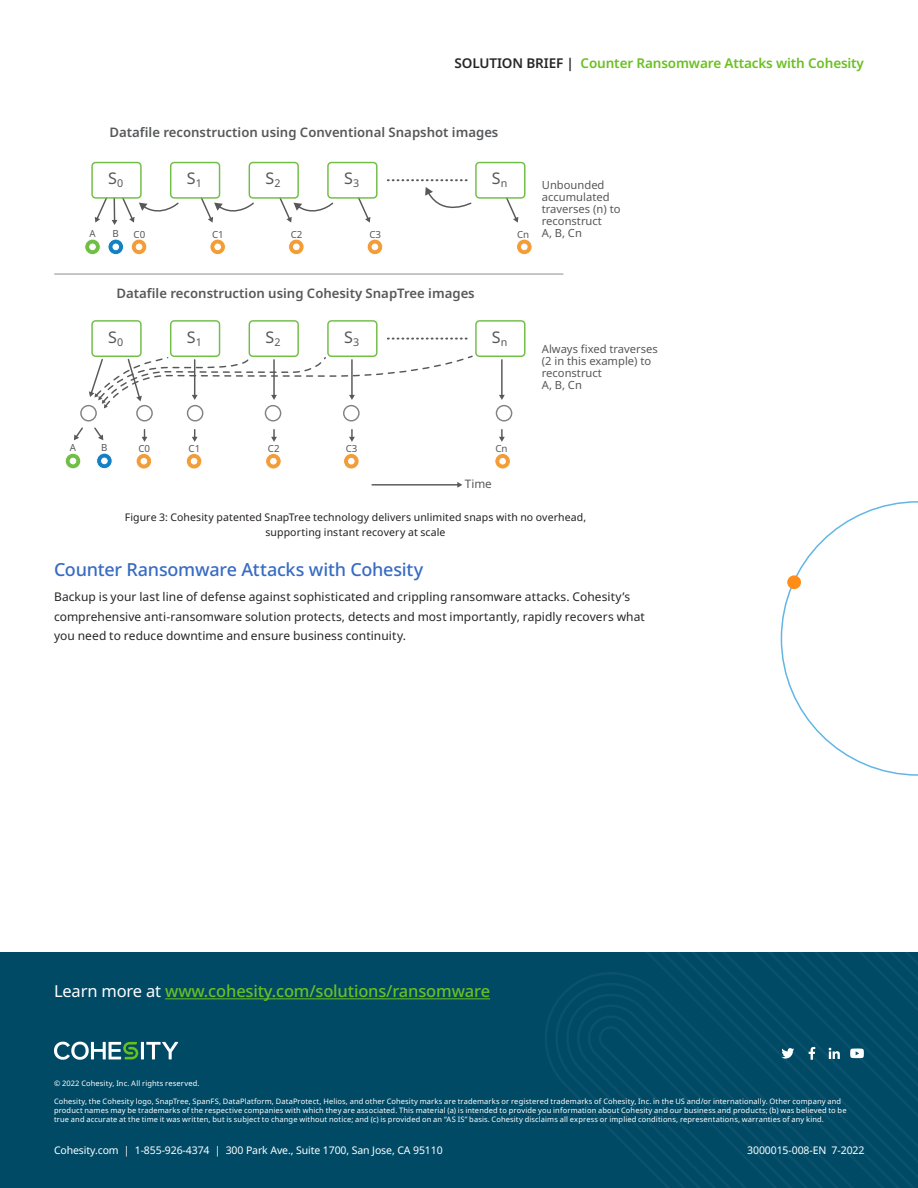
<style>
.page{position:relative;width:918px;height:1188px;background:#fff}
.page>*{position:absolute;margin:0;border:0;box-sizing:border-box;transform-origin:0 0}
.Subtitle_1{font:500 18px "Noto Sans";letter-spacing:-.015em;color:#376bc3}
.t1{font:500 16.5px "Noto Sans";letter-spacing:-.01em;color:#6ac020}
.t2{font:16.05px "Noto Sans";color:#57585a}
.t3{font:600 13.5px "Noto Sans";letter-spacing:-.01em;color:#6ac020}
.t4{font:600 13.2px "Noto Sans";color:#57585a}
.Body{font:12px/19.5px "Noto Sans";letter-spacing:.005em;color:#282526}
.t5{font:11.7px "Noto Sans";color:#57585a}
.t6{font:11.25px/11.9px "Noto Sans";color:#57585a}
.Figure_Caption{font:10.5px/15px "Noto Sans";letter-spacing:.01em;color:#231f20;text-align:center}
.t7{font:10.5px "Noto Sans";letter-spacing:-.01em;color:#fff}
.t8{font:9.75px "Noto Sans";color:#57585a}
.t9{font:7.5px/9px "Noto Sans";letter-spacing:.015em;color:#fff}
.s1{color:#282526}
.s2{font-weight:400;color:#fff}
</style>
<div class="page">
<div style="left:0;top:952px;width:918px;height:236px;background:#004a66"></div>
<svg style="left:545px;top:973px;width:78px;height:170px"></svg>
<svg style="left:623px;top:952px;width:295px;height:236px"></svg>
<hr style="left:141px;top:1042px;width:3px;height:17px;background:#fff">
<svg style="left:146px;top:1042px;width:32px;height:17px"></svg>
<svg style="left:54px;top:1042px;width:84px;height:18px"></svg>
<svg style="left:751px;top:952px;width:167px;height:218px"></svg>
<hr style="left:165px;top:998px;width:325px;height:1px;background:#6ac020">
<hr style="left:55px;top:273px;width:508px;height:2px;background:#6c6d70">
<div style="left:80px;top:405px;width:17px;height:17px;border:1px solid #808285;border-radius:50%"></div>
<div style="left:136px;top:405px;width:17px;height:17px;border:1px solid #808285;border-radius:50%"></div>
<div style="left:187px;top:405px;width:16px;height:17px;border:1px solid #808285;border-radius:50%"></div>
<div style="left:265px;top:405px;width:16px;height:17px;border:1px solid #808285;border-radius:50%"></div>
<div style="left:343px;top:405px;width:17px;height:17px;border:1px solid #808285;border-radius:50%"></div>
<div style="left:496px;top:405px;width:16px;height:17px;border:1px solid #808285;border-radius:50%"></div>
<svg style="left:84px;top:239px;width:17px;height:16px"></svg>
<svg style="left:65px;top:453px;width:16px;height:16px"></svg>
<svg style="left:131px;top:239px;width:16px;height:16px"></svg>
<svg style="left:108px;top:239px;width:16px;height:16px"></svg>
<svg style="left:136px;top:454px;width:16px;height:15px"></svg>
<svg style="left:96px;top:453px;width:17px;height:16px"></svg>
<svg style="left:74px;top:427px;width:9px;height:13px"></svg>
<svg style="left:94px;top:427px;width:9px;height:13px"></svg>
<svg style="left:142px;top:430px;width:5px;height:12px"></svg>
<svg style="left:186px;top:454px;width:16px;height:15px"></svg>
<svg style="left:192px;top:430px;width:6px;height:12px"></svg>
<svg style="left:265px;top:453px;width:17px;height:16px"></svg>
<svg style="left:271px;top:430px;width:6px;height:12px"></svg>
<svg style="left:343px;top:453px;width:16px;height:16px"></svg>
<svg style="left:349px;top:430px;width:6px;height:12px"></svg>
<svg style="left:494px;top:453px;width:17px;height:16px"></svg>
<svg style="left:499px;top:430px;width:6px;height:12px"></svg>
<hr style="left:501px;top:360px;width:2px;height:36px;background:#57585a">
<svg style="left:499px;top:395px;width:6px;height:5px"></svg>
<hr style="left:372px;top:484px;width:86px;height:2px;background:#57585a">
<svg style="left:457px;top:482px;width:5px;height:6px"></svg>
<svg style="left:89px;top:355px;width:384px;height:53px"></svg>
<div style="left:91px;top:162px;width:51px;height:37px;border:1px solid #71be47;border-radius:4px"></div>
<svg style="left:210px;top:239px;width:15px;height:16px"></svg>
<div style="left:170px;top:162px;width:50px;height:37px;border:1px solid #71be47;border-radius:4px"></div>
<svg style="left:289px;top:239px;width:15px;height:16px"></svg>
<div style="left:249px;top:162px;width:50px;height:37px;border:1px solid #71be47;border-radius:4px"></div>
<svg style="left:367px;top:239px;width:16px;height:16px"></svg>
<svg style="left:358px;top:199px;width:12px;height:24px"></svg>
<div style="left:327px;top:162px;width:51px;height:37px;border:1px solid #71be47;border-radius:4px"></div>
<svg style="left:517px;top:239px;width:15px;height:16px"></svg>
<svg style="left:506px;top:199px;width:12px;height:24px"></svg>
<div style="left:475px;top:162px;width:50px;height:37px;border:1px solid #71be47;border-radius:4px"></div>
<div style="left:91px;top:320px;width:51px;height:37px;border:1px solid #71be47;border-radius:4px"></div>
<div style="left:170px;top:320px;width:50px;height:37px;border:1px solid #71be47;border-radius:4px"></div>
<div style="left:249px;top:320px;width:50px;height:37px;border:1px solid #71be47;border-radius:4px"></div>
<div style="left:327px;top:320px;width:51px;height:37px;border:1px solid #71be47;border-radius:4px"></div>
<div style="left:475px;top:320px;width:50px;height:37px;border:1px solid #71be47;border-radius:4px"></div>
<svg style="left:388px;top:179px;width:80px;height:2px"></svg>
<svg style="left:388px;top:338px;width:80px;height:2px"></svg>
<svg style="left:95px;top:196px;width:84px;height:29px"></svg>
<svg style="left:200px;top:196px;width:54px;height:27px"></svg>
<svg style="left:278px;top:196px;width:56px;height:27px"></svg>
<svg style="left:425px;top:187px;width:47px;height:22px"></svg>
<svg style="left:781px;top:501px;width:137px;height:275px"></svg>
<div style="left:787px;top:575px;width:14px;height:14px;background:#ff8d17;border-radius:50%"></div>
<h3 class="t3" style="left:455px;top:54px;width:411px"><span class="s1">SOLUTION BRIEF |</span> Counter Ransomware Attacks with Cohesity</h3>
<p class="t8" style="left:89px;top:226px;width:8px">A</p>
<p class="t4" style="left:109px;top:123px;width:390px">Datafile reconstruction using Conventional Snapshot images</p>
<p class="t2" style="left:108px;top:167px;width:16px">S<sub>0</sub></p>
<p class="t2" style="left:187px;top:167px;width:16px">S<sub>1</sub></p>
<p class="t2" style="left:266px;top:167px;width:16px">S<sub>2</sub></p>
<p class="t2" style="left:344px;top:167px;width:16px">S<sub>3</sub></p>
<p class="t2" style="left:492px;top:167px;width:17px">S<sub>n</sub></p>
<p class="t8" style="left:113px;top:227px;width:8px">B</p>
<p class="t8" style="left:134px;top:227px;width:13px">C0</p>
<p class="t8" style="left:212px;top:227px;width:13px">C1</p>
<p class="t8" style="left:291px;top:227px;width:13px">C2</p>
<p class="t8" style="left:369px;top:227px;width:13px">C3</p>
<p class="t8" style="left:517px;top:227px;width:14px">Cn</p>
<p class="t6" style="left:542px;top:180px;width:80px">Unbounded accumulated traverses (n) to reconstruct<br>A, B, Cn</p>
<p class="t4" style="left:116px;top:284px;width:360px">Datafile reconstruction using Cohesity SnapTree images</p>
<p class="t2" style="left:108px;top:326px;width:16px">S<sub>0</sub></p>
<p class="t2" style="left:187px;top:326px;width:16px">S<sub>1</sub></p>
<p class="t2" style="left:266px;top:326px;width:16px">S<sub>2</sub></p>
<p class="t2" style="left:344px;top:326px;width:16px">S<sub>3</sub></p>
<p class="t2" style="left:492px;top:326px;width:17px">S<sub>n</sub></p>
<p class="t6" style="left:542px;top:343px;width:118px">Always fixed traverses (2 in this example) to reconstruct<br>A, B, Cn</p>
<p class="t8" style="left:70px;top:441px;width:8px">A</p>
<p class="t8" style="left:101px;top:441px;width:8px">B</p>
<p class="t8" style="left:138px;top:442px;width:13px">C0</p>
<p class="t8" style="left:189px;top:442px;width:13px">C1</p>
<p class="t8" style="left:268px;top:442px;width:13px">C2</p>
<p class="t8" style="left:346px;top:442px;width:13px">C3</p>
<p class="t8" style="left:496px;top:442px;width:14px">Cn</p>
<p class="t5" style="left:465px;top:475px;width:29px">Time</p>
<p class="Figure_Caption" style="left:125px;top:510px;width:463px">Figure 3: Cohesity patented SnapTree technology delivers unlimited snaps with no overhead, supporting instant recovery at scale</p>
<p class="Subtitle_1" style="left:54px;top:557px;width:371px">Counter Ransomware Attacks with Cohesity</p>
<p class="Body" style="left:54px;top:587px;width:592px">Backup is your last line of defense against sophisticated and crippling ransomware attacks. Cohesity’s comprehensive anti-ransomware solution protects, detects and most importantly, rapidly recovers what you need to reduce downtime and ensure business continuity.</p>
<p class="t1" style="left:54px;top:980px;width:438px"><span class="s2">Learn more at</span> www.cohesity.com/solutions/ransomware</p>
<p class="t9" style="left:54px;top:1079px;width:147px">© 2022 Cohesity, Inc. All rights reserved.</p>
<p class="t9" style="left:54px;top:1097px;width:794px">Cohesity, the Cohesity logo, SnapTree, SpanFS, DataPlatform, DataProtect, Helios, and other Cohesity marks are trademarks or registered trademarks of Cohesity, Inc. in the US and/or internationally. Other company and product names may be trademarks of the respective companies with which they are associated. This material (a) is intended to provide you information about Cohesity and our business and products; (b) was believed to be true and accurate at the time it was written, but is subject to change without notice; and (c) is provided on an “AS IS” basis. Cohesity disclaims all express or implied conditions, representations, warranties of any kind.</p>
<h3 class="t7" style="left:747px;top:1143px;width:119px">3000015-008-EN 7-2022</h3>
<h3 class="t7" style="left:54px;top:1143px;width:390px">Cohesity.com | 1-855-926-4374 | 300 Park Ave., Suite 1700, San Jose, CA 95110</h3>
</div>
